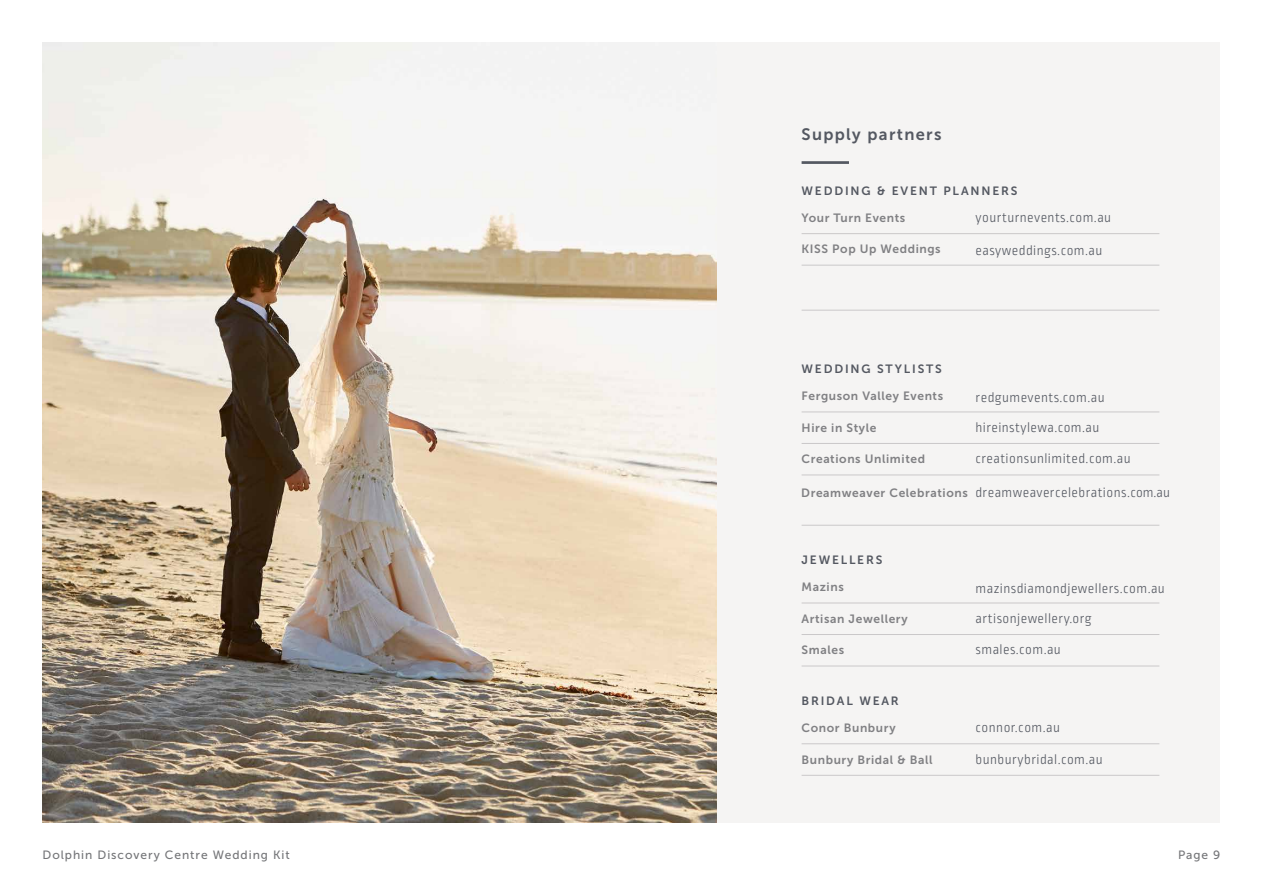
<style>
.page{position:relative;width:1263px;height:893px;background:#fff}
.page>*{position:absolute;margin:0;border:0;box-sizing:border-box;transform-origin:0 0}
.t1{font:16.5px "Museo Sans 700";letter-spacing:.08em;color:#545861}
.t2{font:300 14.25px "Ropa Sans Pro";letter-spacing:.03em;color:#545861}
.t3{font:12px "Museo Sans 700";letter-spacing:.05em;color:#808083}
.t4{font:12px "Museo Sans 700";letter-spacing:.15em;color:#545861}
.t5{font:12px "Museo Sans 500";letter-spacing:.08em;color:#757679}
.s1{font-family:"Museo Sans 700";font-weight:400;font-size:12px;color:#808083}
</style>
<div class="page">
<div style="left:43px;top:43px;width:1177px;height:780px;background:#f5f4f3"></div>
<img style="left:42px;top:43px;width:674px;height:780px">
<hr style="left:801px;top:161px;width:48px;height:3px;background:#545861">
<hr style="left:801px;top:233px;width:358px;height:1px;background:#cac8c9">
<hr style="left:801px;top:265px;width:358px;height:1px;background:#cac8c9">
<hr style="left:801px;top:310px;width:358px;height:1px;background:#cac8c9">
<hr style="left:801px;top:412px;width:358px;height:1px;background:#cac8c9">
<hr style="left:801px;top:443px;width:358px;height:1px;background:#cac8c9">
<hr style="left:801px;top:475px;width:358px;height:1px;background:#cac8c9">
<hr style="left:801px;top:525px;width:358px;height:1px;background:#cac8c9">
<hr style="left:801px;top:603px;width:358px;height:1px;background:#cac8c9">
<hr style="left:801px;top:634px;width:358px;height:1px;background:#cac8c9">
<hr style="left:801px;top:666px;width:358px;height:1px;background:#cac8c9">
<hr style="left:801px;top:743px;width:358px;height:1px;background:#cac8c9">
<hr style="left:801px;top:775px;width:358px;height:1px;background:#cac8c9">
<p class="t1" style="left:801px;top:125px;width:141px">Supply partners</p>
<p class="t4" style="left:801px;top:184px;width:217px">WEDDING &amp; EVENT PLANNERS</p>
<p class="t3" style="left:801px;top:211px;width:105px">Your Turn Events</p>
<p class="t2" style="left:975px;top:210px;width:137px">yourturnevents.com.au</p>
<p class="t3" style="left:801px;top:243px;width:141px">KISS Pop Up Weddings</p>
<p class="t2" style="left:975px;top:243px;width:128px">easyweddings.com.au</p>
<p class="t4" style="left:801px;top:362px;width:142px">WEDDING STYLISTS</p>
<p class="t3" style="left:801px;top:389px;width:143px">Ferguson Valley Events</p>
<p class="t2" style="left:975px;top:390px;width:130px">redgumevents.com.au</p>
<p class="t3" style="left:801px;top:421px;width:76px">Hire in Style</p>
<p class="t2" style="left:975px;top:420px;width:125px">hireinstylewa.com.au</p>
<p class="t3" style="left:801px;top:452px;width:125px">Creations Unlimited</p>
<p class="t2" style="left:975px;top:451px;width:157px">creationsunlimited.com.au</p>
<p class="t2" style="left:801px;top:484px;width:370px"><span class="s1">Dreamweaver Celebrations</span> dreamweavercelebrations.com.au</p>
<p class="t4" style="left:801px;top:553px;width:82px">JEWELLERS</p>
<p class="t3" style="left:801px;top:580px;width:44px">Mazins</p>
<p class="t2" style="left:975px;top:581px;width:191px">mazinsdiamondjewellers.com.au</p>
<p class="t3" style="left:801px;top:612px;width:108px">Artisan Jewellery</p>
<p class="t2" style="left:975px;top:611px;width:117px">artisonjewellery.org</p>
<p class="t3" style="left:801px;top:643px;width:44px">Smales</p>
<p class="t2" style="left:975px;top:642px;width:87px">smales.com.au</p>
<p class="t4" style="left:801px;top:694px;width:99px">BRIDAL WEAR</p>
<p class="t3" style="left:801px;top:721px;width:96px">Conor Bunbury</p>
<p class="t2" style="left:975px;top:720px;width:86px">connor.com.au</p>
<p class="t3" style="left:801px;top:753px;width:132px">Bunbury Bridal &amp; Ball</p>
<p class="t2" style="left:975px;top:751px;width:129px">bunburybridal.com.au</p>
<p class="t5" style="left:43px;top:849px;width:249px">Dolphin Discovery Centre Wedding Kit</p>
<p class="t5" style="left:1178px;top:849px;width:44px">Page 9</p>
</div>
